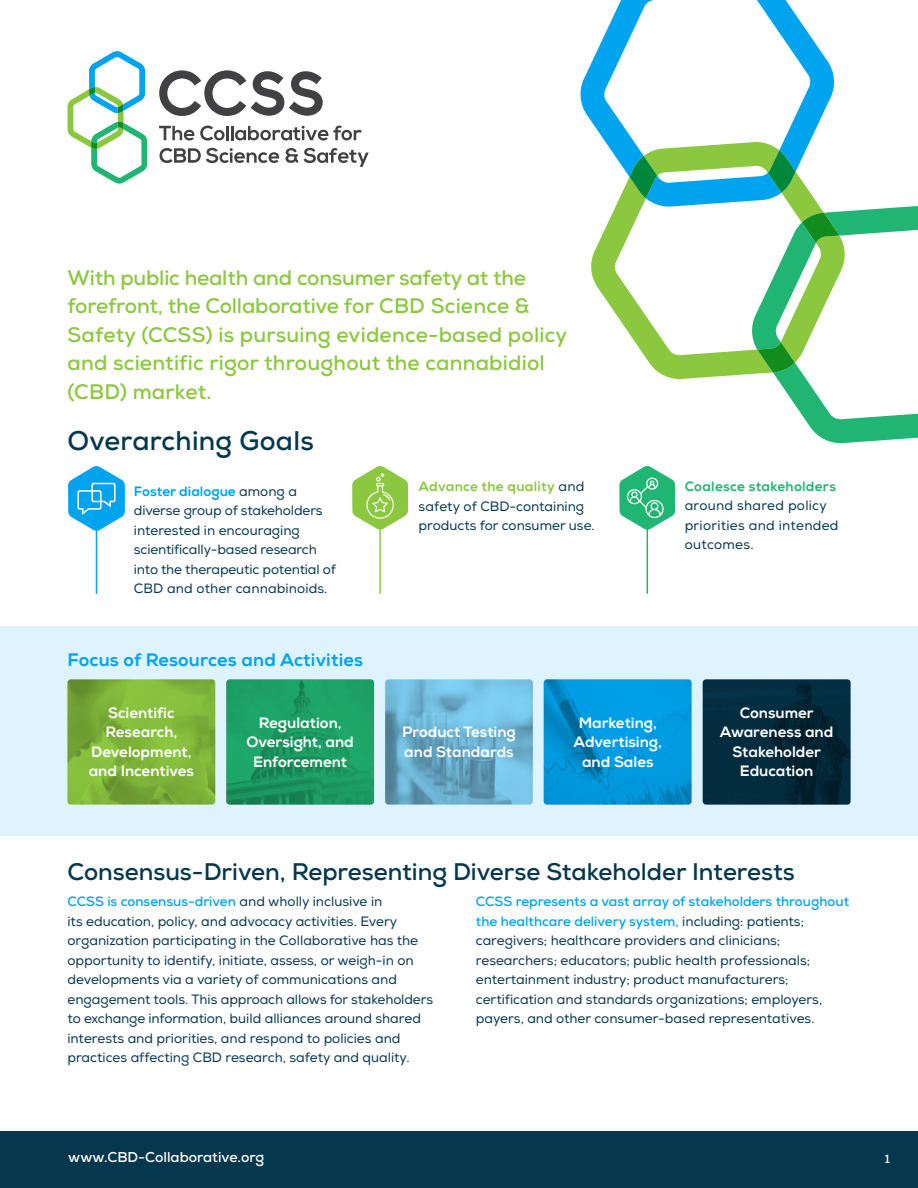
<style>
.page{position:relative;width:918px;height:1188px;background:#fff}
.page>*{position:absolute;margin:0;border:0;box-sizing:border-box;transform-origin:0 0}
.t1{font:700 27px "Nexa";letter-spacing:.01em;color:#05374e}
.t2{font:700 24px "Nexa";color:#05374e}
.t3{font:700 21px/28.5px "Nexa";letter-spacing:.01em;color:#8cc740}
.t4{font:18px "Nexa X Bold";letter-spacing:.01em;color:#00a3ed}
.t5{font:15px/19.5px "Nexa X Bold";color:#fff;text-align:center}
.t6{font:700 14.25px "Nexa";color:#fff}
.t7{font:13.5px/19.5px "Nexa";color:#05374e}
.t8{font:13.5px/19.5px "Nexa";letter-spacing:.02em;color:#05374e}
.t9{font:13.5px "Nexa X Bold";letter-spacing:.02em;color:#8cc740}
.t10{font:13.5px "Nexa X Bold";color:#00a3ed}
.t11{font:13.5px "Nexa X Bold";letter-spacing:.02em;color:#21b573}
.t12{font:700 12px "Nexa";color:#fff}
.s1{font-family:"Nexa";color:#05374e}
.s2{font-weight:700;color:#00a3ed}
</style>
<div class="page">
<div style="left:0;top:1132px;width:918px;height:56px;background:#05374e"></div>
<svg style="left:68px;top:51px;width:79px;height:133px"></svg>
<svg style="left:159px;top:126px;width:66px;height:15px"></svg>
<hr style="left:226px;top:126px;width:3px;height:14px;background:#414042">
<svg style="left:231px;top:125px;width:131px;height:16px"></svg>
<svg style="left:159px;top:148px;width:120px;height:15px"></svg>
<svg style="left:285px;top:148px;width:13px;height:15px"></svg>
<svg style="left:304px;top:148px;width:65px;height:19px"></svg>
<svg style="left:159px;top:70px;width:164px;height:46px"></svg>
<svg style="left:580px;top:0;width:255px;height:141px"></svg>
<svg style="left:591px;top:141px;width:228px;height:239px"></svg>
<svg style="left:630px;top:150px;width:166px;height:48px;background:#57b997"></svg>
<svg style="left:750px;top:205px;width:168px;height:239px"></svg>
<svg style="left:68px;top:466px;width:57px;height:65px"></svg>
<svg style="left:352px;top:466px;width:56px;height:64px"></svg>
<hr style="left:96px;top:526px;width:1px;height:67px;background:#00a3ed">
<hr style="left:379px;top:526px;width:2px;height:67px;background:#8cc740">
<hr style="left:647px;top:526px;width:1px;height:67px;background:#21b573">
<div style="left:0;top:627px;width:918px;height:209px;background:#def3fd"></div>
<img style="left:703px;top:679px;width:147px;height:126px">
<img style="left:226px;top:679px;width:148px;height:126px">
<img style="left:544px;top:679px;width:147px;height:126px">
<svg style="left:619px;top:466px;width:56px;height:64px"></svg>
<img style="left:385px;top:679px;width:148px;height:126px">
<img style="left:68px;top:679px;width:147px;height:126px">
<h3 class="t3" style="left:68px;top:263px;width:501px">With public health and consumer safety at the forefront, the Collaborative for CBD Science &amp; Safety (CCSS) is pursuing evidence-based policy and scientific rigor throughout the cannabidiol (CBD) market.</h3>
<h1 class="t1" style="left:68px;top:424px;width:248px">Overarching Goals</h1>
<p class="t10" style="left:134px;top:483px;width:165px">Foster dialogue <span class="s1">among a</span></p>
<p class="t7" style="left:134px;top:501px;width:204px">diverse group of stakeholders interested in encouraging scientifically-based research into the therapeutic potential of<br>CBD and other cannabinoids.</p>
<h3 class="t4" style="left:68px;top:649px;width:297px">Focus of Resources and Activities</h3>
<p class="t9" style="left:419px;top:478px;width:167px">Advance the quality <span class="s1">and</span></p>
<p class="t7" style="left:419px;top:496px;width:178px">safety of CBD-containing products for consumer use.</p>
<p class="t11" style="left:685px;top:478px;width:153px">Coalesce stakeholders</p>
<p class="t8" style="left:685px;top:496px;width:155px">around shared policy priorities and intended outcomes.</p>
<p class="t5" style="left:89px;top:703px;width:107px">Scientific<br>Research,<br>Development, and Incentives</p>
<p class="t5" style="left:720px;top:703px;width:115px">Consumer<br>Awareness and<br>Stakeholder<br>Education</p>
<p class="t5" style="left:247px;top:713px;width:109px">Regulation,<br>Oversight, and<br>Enforcement</p>
<p class="t5" style="left:574px;top:713px;width:90px">Marketing,<br>Advertising, and Sales</p>
<p class="t5" style="left:402px;top:723px;width:115px;text-align:left">Product Testing and Standards</p>
<h2 class="t2" style="left:68px;top:856px;width:729px">Consensus-Driven, Representing Diverse Stakeholder Interests</h2>
<p class="t7" style="left:68px;top:892px;width:367px"><span class="s2">CCSS is consensus-driven</span> and wholly inclusive in<br>its education, policy, and advocacy activities. Every organization participating in the Collaborative has the opportunity to identify, initiate, assess, or weigh-in on developments via a variety of communications and engagement tools. This approach allows for stakeholders to exchange information, build alliances around shared interests and priorities, and respond to policies and practices affecting CBD research, safety and quality.</p>
<p class="t7" style="left:476px;top:892px;width:375px"><span class="s2">CCSS represents a vast array of stakeholders throughout the healthcare delivery system,</span> including: patients; caregivers; healthcare providers and clinicians; researchers; educators; public health professionals; entertainment industry; product manufacturers; certification and standards organizations; employers, payers, and other consumer-based representatives.</p>
<p class="t6" style="left:68px;top:1148px;width:198px">www.CBD-Collaborative.org</p>
<p class="t12" style="left:885px;top:1151px;width:7px">1</p>
</div>
